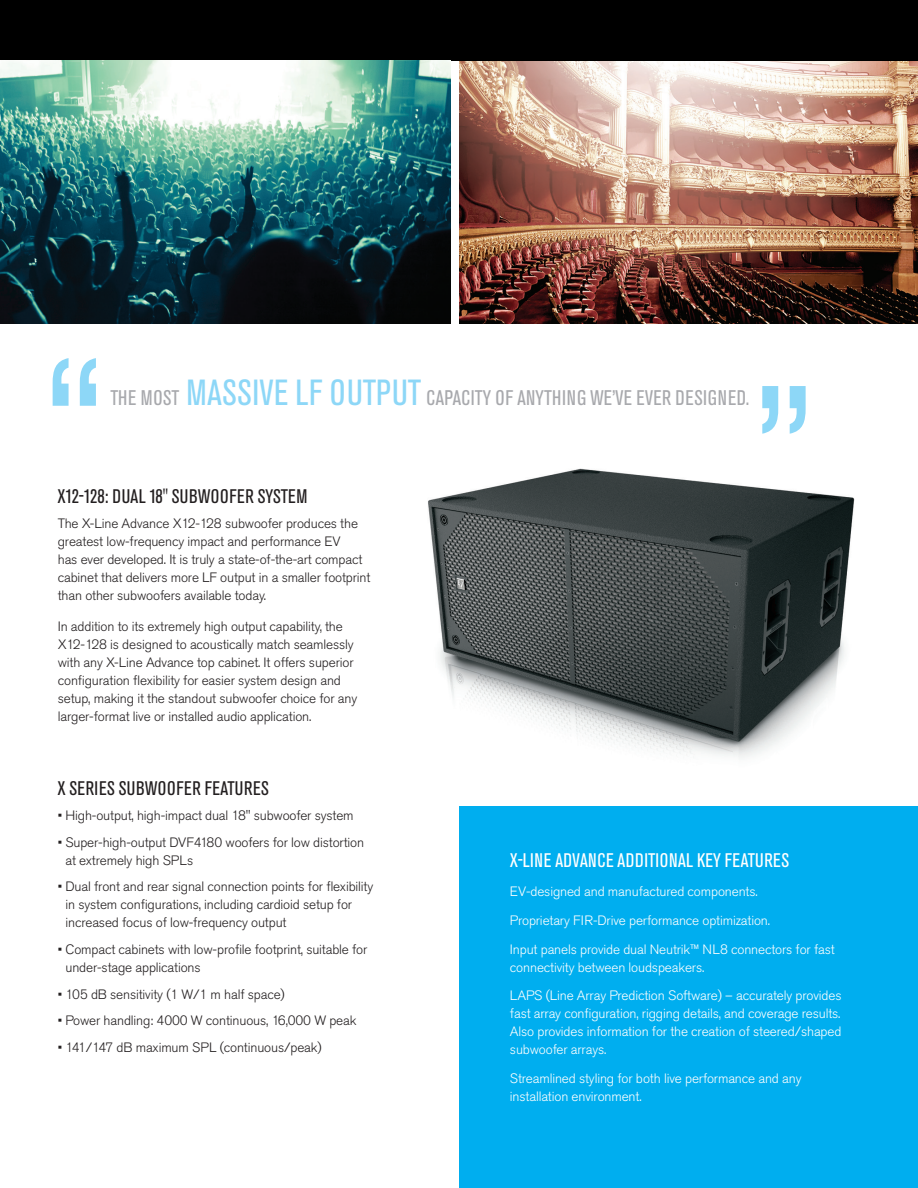
<style>
.page{position:relative;width:918px;height:1188px;background:#fff}
.page>*{position:absolute;margin:0;border:0;box-sizing:border-box;transform-origin:0 0}
.t1{font:condensed 187.5px "Akzidenz Grotesk Pro";color:#8dd7f7}
.t2{font:condensed 21px "Akzidenz Grotesk Pro";letter-spacing:.02em;color:#a8a9ad}
.t3{font:condensed 19.5px "Akzidenz Grotesk Pro";letter-spacing:.02em;color:#231f20}
.t4{font:condensed 19.5px "Akzidenz Grotesk Pro";letter-spacing:.02em;color:#fff}
.t5{font:300 13.5px/18px "Akzidenz Grotesk Pro";letter-spacing:-.01em;color:#231f20}
.t6{font:300 13.5px/28.8px "Akzidenz Grotesk Pro";letter-spacing:-.01em;color:#fff}
.s1{font-size:36px;color:#8dd7f7}
</style>
<div class="page">
<img style="left:459px;top:60px;width:459px;height:264px">
<div style="left:459px;top:806px;width:459px;height:382px;background:#00aeef"></div>
<div style="left:0;top:0;width:918px;height:60px;background:#000"></div>
<img style="left:0;top:60px;width:450px;height:264px">
<img style="left:428px;top:468px;width:427px;height:290px">
<h1 class="t1" style="left:45px;top:303px;width:60px">“</h1>
<h2 class="t2" style="left:110px;top:384px;width:640px">THE MOST <span class="s1">MASSIVE LF OUTPUT</span> CAPACITY OF ANYTHING WE’VE EVER DESIGNED.</h2>
<h1 class="t1" style="left:755px;top:331px;width:60px">”</h1>
<h3 class="t3" style="left:58px;top:483px;width:251px">X12-128: DUAL 18" SUBWOOFER SYSTEM</h3>
<p class="t5" style="left:58px;top:514px;width:314px">The X-Line Advance X12-128 subwoofer produces the greatest low-frequency impact and performance EV<br>has ever developed. It is truly a state-of-the-art compact cabinet that delivers more LF output in a smaller footprint than other subwoofers available today.</p>
<p class="t5" style="left:58px;top:617px;width:301px">In addition to its extremely high output capability, the X12-128 is designed to acoustically match seamlessly with any X-Line Advance top cabinet. It offers superior configuration flexibility for easier system design and setup, making it the standout subwoofer choice for any larger-format live or installed audio application.</p>
<h3 class="t3" style="left:58px;top:776px;width:213px">X SERIES SUBWOOFER FEATURES</h3>
<p class="t5" style="left:58px;top:806px;width:297px">• High-output, high-impact dual 18" subwoofer system</p>
<p class="t5" style="left:65px;top:833px;width:300px;text-indent:-8px">• Super-high-output DVF4180 woofers for low distortion at extremely high SPLs</p>
<p class="t5" style="left:65px;top:878px;width:309px;text-indent:-8px">• Dual front and rear signal connection points for flexibility in system configurations, including cardioid setup for increased focus of low-frequency output</p>
<p class="t5" style="left:65px;top:940px;width:303px;text-indent:-8px">• Compact cabinets with low-profile footprint, suitable for under-stage applications</p>
<p class="t5" style="left:58px;top:985px;width:229px">• 105 dB sensitivity (1 W/1 m half space)</p>
<p class="t5" style="left:58px;top:1012px;width:300px">• Power handling: 4000 W continuous, 16,000 W peak</p>
<p class="t5" style="left:58px;top:1038px;width:265px">• 141/147 dB maximum SPL (continuous/peak)</p>
<h3 class="t4" style="left:510px;top:848px;width:281px">X-LINE ADVANCE ADDITIONAL KEY FEATURES</h3>
<p class="t6" style="left:510px;top:877px;width:326px">EV-designed and manufactured components.<br>Proprietary FIR-Drive performance optimization.<br>Input panels provide dual Neutrik™ NL8 connectors for fast</p>
<p class="t6" style="left:510px;top:952px;width:333px">connectivity between loudspeakers.<br>LAPS (Line Array Prediction Software) – accurately provides</p>
<p class="t6" style="left:510px;top:1005px;width:333px;line-height:18px;text-align:justify">fast array configuration, rigging details, and coverage results.<br>Also provides information for the creation of steered/shaped subwoofer arrays.</p>
<p class="t6" style="left:510px;top:1069px;width:293px;line-height:18px">Streamlined styling for both live performance and any installation environment.</p>
</div>
